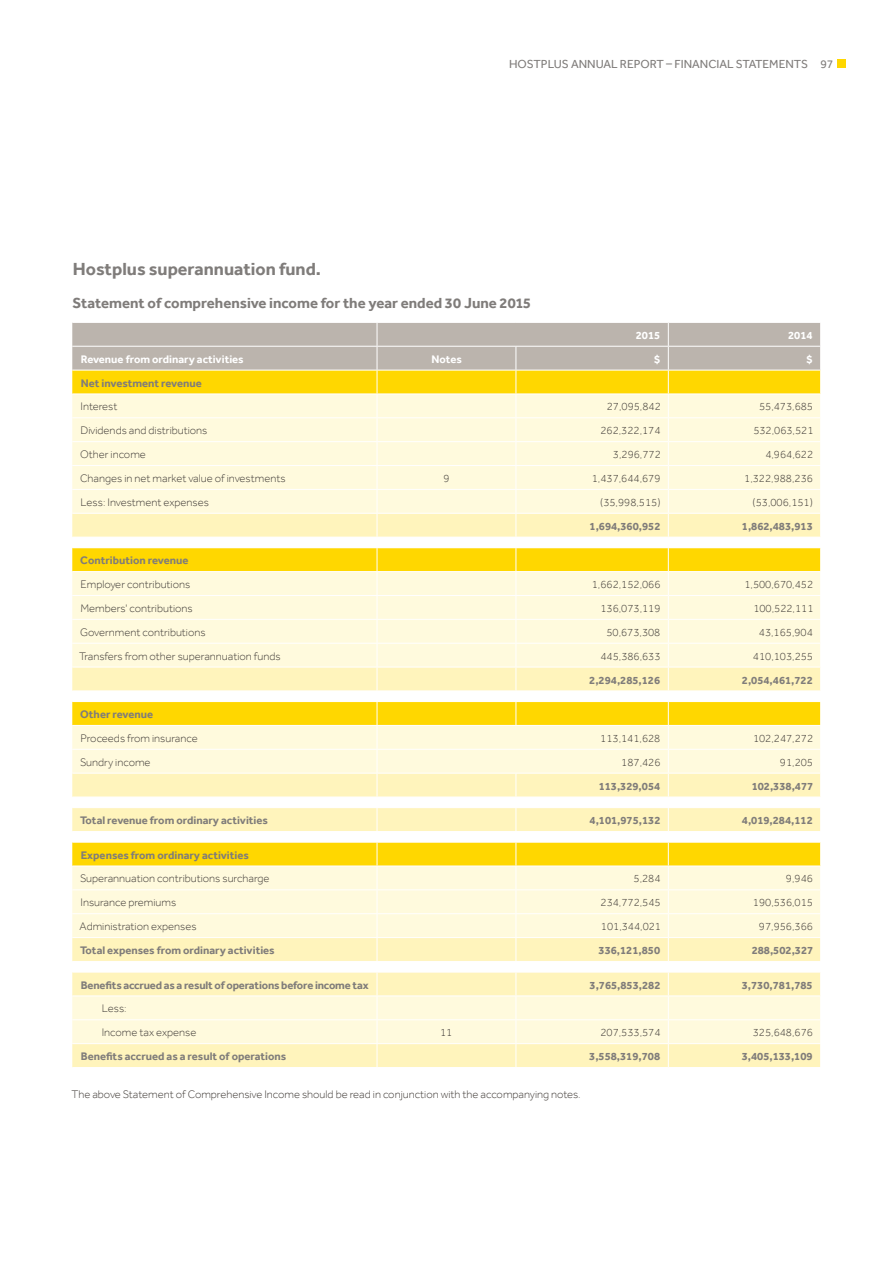
<style>
.page{position:relative;width:893px;height:1263px;background:#fff}
.page>*{position:absolute;margin:0;border:0;box-sizing:border-box;transform-origin:0 0}
.t1{font:700 18px "Effra";color:#7f7c7a}
.t2{font:700 15px "Effra";color:#7f7c7a}
.t3{font:12px "Effra";color:#7f7c7a}
.t4{font:300 11.25px/23.9px "Effra";color:#413c38}
.t5{font:700 11.25px "Effra";color:#7f7c7a}
.t6{font:700 11.25px "Effra";color:#fff}
</style>
<div class="page">
<div style="left:838px;top:60px;width:8px;height:8px;background:#ffd700"></div>
<svg style="left:72px;top:322px;width:749px;height:745px;background:#faf0bc"></svg>
<p class="t3" style="left:509px;top:57px;width:184px">HOSTPLUS ANNUAL REPORT – FINANC</p>
<p class="t3" style="left:717px;top:57px;width:28px">IAL STATEMENTS</p>
<p class="t3" style="left:820px;top:57px;width:15px">97</p>
<h1 class="t1" style="left:73px;top:258px;width:250px">Hostplus superannuation fund.</h1>
<h2 class="t2" style="left:73px;top:294px;width:460px">Statement of comprehensive income for the year ended 30 June 2015</h2>
<p class="t6" style="left:636px;top:328px;width:26px">2015</p>
<p class="t6" style="left:788px;top:328px;width:26px">2014</p>
<p class="t6" style="left:81px;top:352px;width:164px">Revenue from ordinary activities</p>
<p class="t6" style="left:431px;top:352px;width:32px">Notes</p>
<p class="t6" style="left:654px;top:352px;width:8px">$</p>
<p class="t6" style="left:806px;top:352px;width:8px">$</p>
<p class="t5" style="left:81px;top:376px;width:123px">Net investment revenue</p>
<p class="t4" style="left:81px;top:395px;width:38px">Interest</p>
<p class="t4" style="left:607px;top:395px;width:55px">27,095,842</p>
<p class="t4" style="left:759px;top:395px;width:55px">55,473,685</p>
<p class="t4" style="left:81px;top:418px;width:128px">Dividends and distributions</p>
<p class="t4" style="left:600px;top:418px;width:62px">262,322,174</p>
<p class="t4" style="left:753px;top:418px;width:62px">532,063,521</p>
<p class="t4" style="left:80px;top:442px;width:67px">Other income</p>
<p class="t4" style="left:613px;top:442px;width:49px">3,296,772</p>
<p class="t4" style="left:765px;top:442px;width:49px">4,964,622</p>
<p class="t4" style="left:80px;top:466px;width:207px">Changes in net market value of investments</p>
<p class="t4" style="left:443px;top:466px;width:8px">9</p>
<p class="t4" style="left:592px;top:466px;width:70px">1,437,644,679</p>
<p class="t4" style="left:744px;top:466px;width:70px">1,322,988,236</p>
<p class="t4" style="left:81px;top:490px;width:130px">Less: Investment expenses</p>
<p class="t4" style="left:600px;top:490px;width:62px">(35,998,515)</p>
<p class="t4" style="left:753px;top:490px;width:62px">(53,006,151)</p>
<p class="t5" style="left:589px;top:519px;width:72px">1,694,360,952</p>
<p class="t5" style="left:742px;top:519px;width:72px">1,862,483,913</p>
<p class="t5" style="left:80px;top:554px;width:110px">Contribution revenue</p>
<p class="t4" style="left:81px;top:572px;width:111px">Employer contributions</p>
<p class="t4" style="left:592px;top:572px;width:70px">1,662,152,066</p>
<p class="t4" style="left:744px;top:572px;width:70px">1,500,670,452</p>
<p class="t4" style="left:80px;top:596px;width:114px">Members' contributions</p>
<p class="t4" style="left:600px;top:596px;width:62px">136,073,119</p>
<p class="t4" style="left:753px;top:596px;width:62px">100,522,111</p>
<p class="t4" style="left:80px;top:620px;width:127px">Government contributions</p>
<p class="t4" style="left:606px;top:620px;width:55px">50,673,308</p>
<p class="t4" style="left:759px;top:620px;width:55px">43,165,904</p>
<p class="t4" style="left:79px;top:644px;width:203px">Transfers from other superannuation funds</p>
<p class="t4" style="left:600px;top:644px;width:62px">445,386,633</p>
<p class="t4" style="left:753px;top:644px;width:62px">410,103,255</p>
<p class="t5" style="left:589px;top:673px;width:72px">2,294,285,126</p>
<p class="t5" style="left:742px;top:673px;width:72px">2,054,461,722</p>
<p class="t5" style="left:80px;top:707px;width:74px">Other revenue</p>
<p class="t4" style="left:81px;top:726px;width:119px">Proceeds from insurance</p>
<p class="t4" style="left:600px;top:726px;width:62px">113,141,628</p>
<p class="t4" style="left:753px;top:726px;width:62px">102,247,272</p>
<p class="t4" style="left:80px;top:750px;width:72px">Sundry income</p>
<p class="t4" style="left:621px;top:750px;width:41px">187,426</p>
<p class="t4" style="left:780px;top:750px;width:35px">91,205</p>
<p class="t5" style="left:599px;top:779px;width:63px">113,329,054</p>
<p class="t5" style="left:752px;top:779px;width:63px">102,338,477</p>
<p class="t5" style="left:80px;top:813px;width:189px">Total revenue from ordinary activities</p>
<p class="t5" style="left:589px;top:813px;width:72px">4,101,975,132</p>
<p class="t5" style="left:742px;top:813px;width:72px">4,019,284,112</p>
<p class="t5" style="left:81px;top:848px;width:170px">Expenses from ordinary activities</p>
<p class="t4" style="left:80px;top:867px;width:191px">Superannuation contributions surcharge</p>
<p class="t4" style="left:633px;top:867px;width:28px">5,284</p>
<p class="t4" style="left:786px;top:867px;width:28px">9,946</p>
<p class="t4" style="left:81px;top:891px;width:97px">Insurance premiums</p>
<p class="t4" style="left:601px;top:891px;width:62px">234,772,545</p>
<p class="t4" style="left:753px;top:891px;width:62px">190,536,015</p>
<p class="t4" style="left:80px;top:914px;width:119px">Administration expenses</p>
<p class="t4" style="left:601px;top:914px;width:62px">101,344,021</p>
<p class="t4" style="left:759px;top:914px;width:55px">97,956,366</p>
<p class="t5" style="left:80px;top:943px;width:196px">Total expenses from ordinary activities</p>
<p class="t5" style="left:599px;top:943px;width:63px">336,121,850</p>
<p class="t5" style="left:752px;top:943px;width:63px">288,502,327</p>
<p class="t5" style="left:81px;top:978px;width:289px">Benefits accrued as a result of operations before income tax</p>
<p class="t5" style="left:589px;top:978px;width:72px">3,765,853,282</p>
<p class="t5" style="left:742px;top:978px;width:72px">3,730,781,785</p>
<p class="t4" style="left:102px;top:997px;width:96px">Less:<br>Income tax expense</p>
<p class="t4" style="left:440px;top:1020px;width:14px">11</p>
<p class="t4" style="left:600px;top:1020px;width:62px">207,533,574</p>
<p class="t4" style="left:753px;top:1020px;width:62px">325,648,676</p>
<p class="t5" style="left:81px;top:1049px;width:207px">Benefits accrued as a result of operations</p>
<p class="t5" style="left:589px;top:1049px;width:72px">3,558,319,708</p>
<p class="t5" style="left:742px;top:1049px;width:72px">3,405,133,109</p>
<p class="t4" style="left:72px;top:1082px;width:511px">The above Statement of Comprehensive Income should be read in conjunction with the accompanying notes.</p>
</div>
